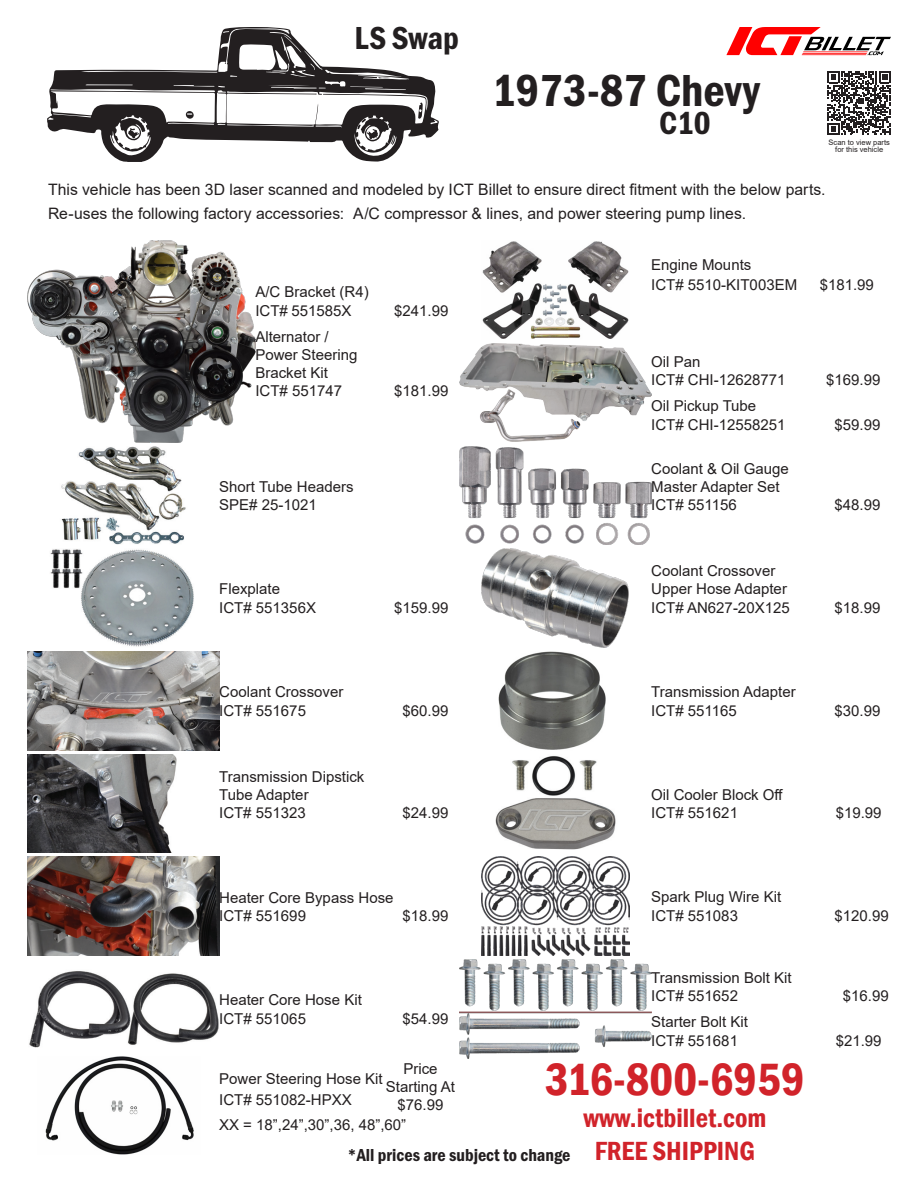
<style>
.page{position:relative;width:918px;height:1188px;background:#fff}
.page>*{position:absolute;margin:0;border:0;box-sizing:border-box;transform-origin:0 0}
.t1{font:46.5px "Franklin Gothic URW Con Dem";color:#231f20}
.t2{font:600 condensed 46.5px "Franklin Gothic";color:#d1232a}
.t3{font:33px "Franklin Gothic URW Con Dem";color:#231f20}
.t4{font:600 condensed 27px "Franklin Gothic";color:#d1232a}
.t5{font:18px "Franklin Gothic URW Con Dem";color:#231f20}
.t6{font:15.75px "Arial";color:#231f20}
.t7{font:15px/18px "Arial";color:#231f20}
.t8{font:7.5px/7.5px "Arial";color:#231f20;text-align:center}
</style>
<div class="page">
<svg style="left:48px;top:28px;width:390px;height:132px"></svg>
<svg style="left:726px;top:27px;width:165px;height:29px"></svg>
<svg style="left:828px;top:71px;width:63px;height:64px"></svg>
<img style="left:27px;top:241px;width:228px;height:201px">
<img style="left:482px;top:549px;width:146px;height:98px">
<img style="left:459px;top:446px;width:192px;height:99px">
<img style="left:498px;top:652px;width:108px;height:98px">
<img style="left:495px;top:756px;width:121px;height:94px">
<img style="left:481px;top:857px;width:148px;height:99px">
<img style="left:459px;top:960px;width:192px;height:98px">
<img style="left:50px;top:549px;width:144px;height:98px">
<img style="left:27px;top:754px;width:150px;height:99px">
<img style="left:28px;top:857px;width:191px;height:99px">
<img style="left:27px;top:652px;width:192px;height:98px">
<img style="left:29px;top:971px;width:190px;height:77px">
<img style="left:459px;top:344px;width:192px;height:98px">
<img style="left:61px;top:446px;width:125px;height:99px">
<img style="left:482px;top:241px;width:147px;height:98px">
<img style="left:45px;top:1056px;width:149px;height:99px">
<p class="t3" style="left:355px;top:16px;width:106px">LS Swap</p>
<p class="t1" style="left:492px;top:60px;width:269px">1973-87 Chevy</p>
<p class="t3" style="left:659px;top:101px;width:53px">C10</p>
<p class="t8" style="left:829px;top:139px;width:63px">Scan to view parts for this vehicle</p>
<p class="t6" style="left:48px;top:179px;width:779px">This vehicle has been 3D laser scanned and modeled by ICT Billet to ensure direct fitment with the below parts.</p>
<p class="t6" style="left:48px;top:203px;width:700px">Re-uses the following factory accessories: A/C compressor &amp; lines, and power steering pump lines.</p>
<p class="t7" style="left:255px;top:283px;width:115px">A/C Bracket (R4)</p>
<p class="t7" style="left:255px;top:301px;width:98px">ICT# 551585X</p>
<p class="t7" style="left:394px;top:301px;width:56px">$241.99</p>
<p class="t7" style="left:255px;top:328px;width:104px">Alternator /<br>Power Steering</p>
<p class="t7" style="left:255px;top:364px;width:74px">Bracket Kit</p>
<p class="t7" style="left:255px;top:382px;width:88px">ICT# 551747</p>
<p class="t7" style="left:219px;top:477px;width:136px">Short Tube Headers</p>
<p class="t7" style="left:219px;top:496px;width:99px">SPE# 25-1021</p>
<p class="t7" style="left:219px;top:580px;width:62px">Flexplate</p>
<p class="t7" style="left:394px;top:382px;width:56px">$181.99</p>
<p class="t7" style="left:219px;top:598px;width:98px">ICT# 551356X</p>
<p class="t7" style="left:394px;top:598px;width:56px">$159.99</p>
<p class="t7" style="left:219px;top:683px;width:126px">Coolant Crossover</p>
<p class="t7" style="left:219px;top:701px;width:88px">ICT# 551675</p>
<p class="t7" style="left:403px;top:701px;width:47px">$60.99</p>
<p class="t7" style="left:219px;top:767px;width:147px">Transmission Dipstick</p>
<p class="t7" style="left:219px;top:785px;width:91px">Tube Adapter</p>
<p class="t7" style="left:219px;top:804px;width:88px">ICT# 551323</p>
<p class="t7" style="left:403px;top:804px;width:47px">$24.99</p>
<p class="t7" style="left:219px;top:888px;width:176px">Heater Core Bypass Hose</p>
<p class="t7" style="left:219px;top:907px;width:88px">ICT# 551699</p>
<p class="t7" style="left:403px;top:907px;width:47px">$18.99</p>
<p class="t7" style="left:219px;top:991px;width:144px">Heater Core Hose Kit</p>
<p class="t7" style="left:219px;top:1009px;width:88px">ICT# 551065</p>
<p class="t7" style="left:403px;top:1009px;width:47px">$54.99</p>
<p class="t7" style="left:651px;top:256px;width:102px">Engine Mounts</p>
<p class="t7" style="left:651px;top:276px;width:147px">ICT# 5510-KIT003EM</p>
<p class="t7" style="left:820px;top:276px;width:56px">$181.99</p>
<p class="t7" style="left:651px;top:352px;width:51px">Oil Pan</p>
<p class="t7" style="left:651px;top:371px;width:136px">ICT# CHI-12628771</p>
<p class="t7" style="left:651px;top:397px;width:107px">Oil Pickup Tube</p>
<p class="t7" style="left:651px;top:415px;width:136px">ICT# CHI-12558251</p>
<p class="t7" style="left:826px;top:371px;width:56px">$169.99</p>
<p class="t7" style="left:835px;top:415px;width:47px">$59.99</p>
<p class="t7" style="left:651px;top:459px;width:139px">Coolant &amp; Oil Gauge</p>
<p class="t7" style="left:651px;top:477px;width:130px">Master Adapter Set</p>
<p class="t7" style="left:651px;top:496px;width:87px">ICT# 551156</p>
<p class="t7" style="left:835px;top:496px;width:47px">$48.99</p>
<p class="t7" style="left:651px;top:562px;width:126px">Coolant Crossover</p>
<p class="t7" style="left:651px;top:580px;width:137px">Upper Hose Adapter</p>
<p class="t7" style="left:651px;top:598px;width:140px">ICT# AN627-20X125</p>
<p class="t7" style="left:835px;top:598px;width:47px">$18.99</p>
<p class="t7" style="left:651px;top:683px;width:146px">Transmission Adapter</p>
<p class="t7" style="left:651px;top:701px;width:87px">ICT# 551165</p>
<p class="t7" style="left:651px;top:785px;width:133px">Oil Cooler Block Off</p>
<p class="t7" style="left:651px;top:804px;width:88px">ICT# 551621</p>
<p class="t7" style="left:651px;top:888px;width:132px">Spark Plug Wire Kit</p>
<p class="t7" style="left:651px;top:907px;width:88px">ICT# 551083</p>
<p class="t7" style="left:651px;top:969px;width:142px">Transmission Bolt Kit</p>
<p class="t7" style="left:651px;top:987px;width:88px">ICT# 551652</p>
<p class="t7" style="left:651px;top:1013px;width:98px">Starter Bolt Kit</p>
<p class="t7" style="left:651px;top:1032px;width:88px">ICT# 551681</p>
<p class="t7" style="left:835px;top:701px;width:47px">$30.99</p>
<p class="t7" style="left:836px;top:804px;width:47px">$19.99</p>
<p class="t7" style="left:835px;top:907px;width:56px">$120.99</p>
<p class="t7" style="left:843px;top:987px;width:47px">$16.99</p>
<p class="t7" style="left:836px;top:1032px;width:47px">$21.99</p>
<p class="t7" style="left:403px;top:1059px;width:36px">Price</p>
<p class="t7" style="left:386px;top:1077px;width:71px">Starting At</p>
<p class="t7" style="left:398px;top:1095px;width:47px">$76.99</p>
<p class="t7" style="left:219px;top:1115px;width:189px">XX = 18”,24”,30”,36, 48”,60”</p>
<p class="t2" style="left:545px;top:1048px;width:261px">316-800-6959</p>
<p class="t4" style="left:583px;top:1100px;width:185px">www.ictbillet.com</p>
<p class="t4" style="left:595px;top:1133px;width:162px">FREE SHIPPING</p>
<p class="t7" style="left:219px;top:1069px;width:165px">Power Steering Hose Kit</p>
<p class="t7" style="left:219px;top:1091px;width:134px">ICT# 551082-HPXX</p>
<p class="t5" style="left:347px;top:1143px;width:225px">*All prices are subject to change</p>
</div>
